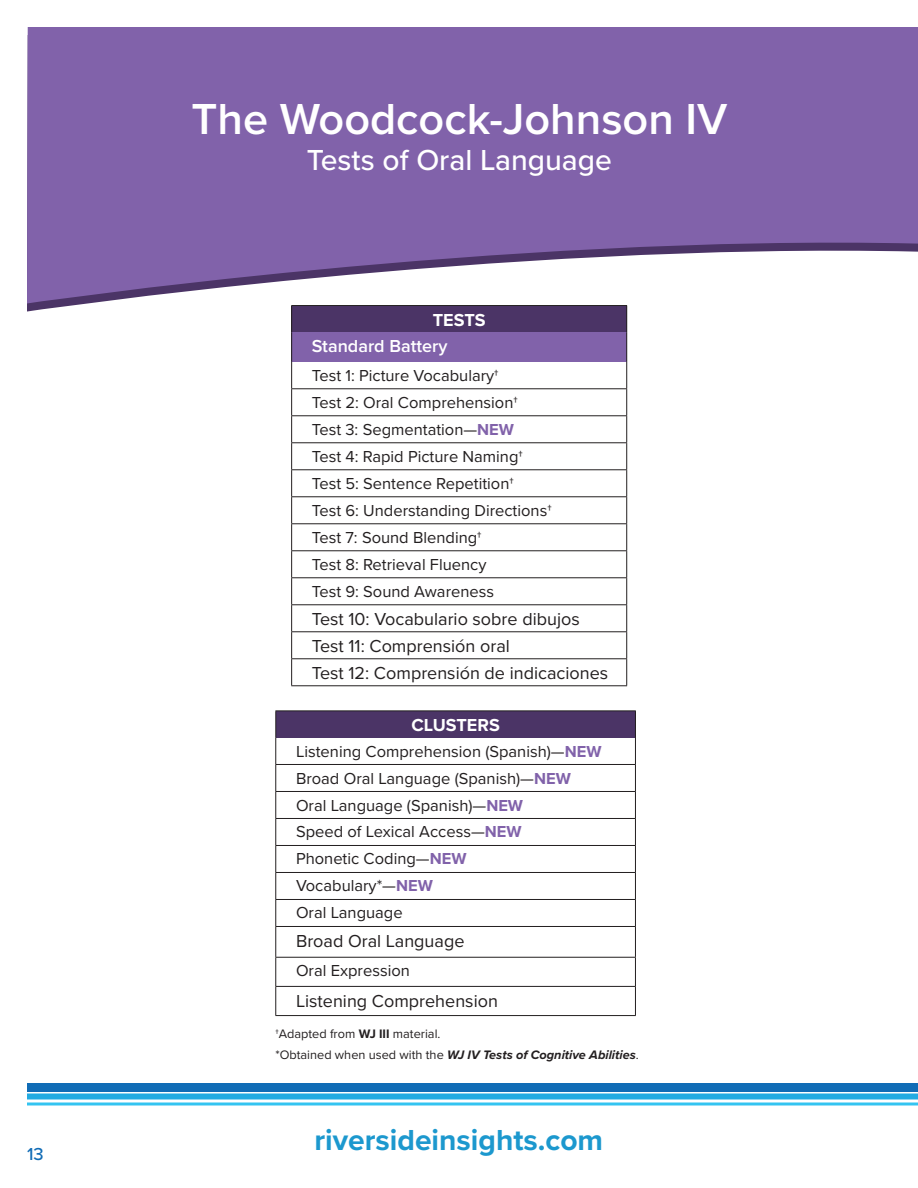
<style>
.page{position:relative;width:918px;height:1188px;background:#fff}
.page>*{position:absolute;margin:0;border:0;box-sizing:border-box;transform-origin:0 0}
.t1{font:600 45px "Proxima Nova";color:#fff}
.t2{font:700 30px "Proxima Nova";color:#1c98ce}
.t3{font:500 30px "Proxima Nova";color:#fff}
.t4{font:18px/27px "Proxima Nova";color:#231f20}
.t5{font:600 18px "Proxima Nova";color:#fff}
.t6{font:700 18px "Proxima Nova";color:#fff}
.t7{font:500 18px "Proxima Nova";color:#106cb6}
.t8{font:16.5px/27px "Proxima Nova";color:#231f20}
.t9{font:12.75px/21px "Proxima Nova";color:#231f20}
.s1{font-weight:700;color:#8162aa}
.s2{font-weight:700}
.s3{font-weight:700;font-style:italic}
</style>
<div class="page">
<div style="left:27px;top:1083px;width:891px;height:9px;background:#106cb6"></div>
<div style="left:27px;top:1094px;width:891px;height:6px;background:#22abe2"></div>
<svg style="left:27px;top:1102px;width:891px;height:4px"></svg>
<svg style="left:27px;top:27px;width:891px;height:278px;fill:#8162aa"></svg>
<div style="left:292px;top:306px;width:335px;height:27px;background:#4b3466"></div>
<div style="left:292px;top:333px;width:335px;height:29px;background:#8162aa"></div>
<hr style="left:291px;top:305px;width:336px;height:1px;background:#231f20">
<hr style="left:291px;top:388px;width:336px;height:1px;background:#231f20">
<hr style="left:291px;top:415px;width:336px;height:1px;background:#231f20">
<hr style="left:291px;top:442px;width:336px;height:1px;background:#231f20">
<hr style="left:291px;top:469px;width:336px;height:1px;background:#231f20">
<hr style="left:291px;top:496px;width:336px;height:1px;background:#231f20">
<hr style="left:291px;top:523px;width:336px;height:1px;background:#231f20">
<hr style="left:291px;top:550px;width:336px;height:1px;background:#231f20">
<hr style="left:291px;top:577px;width:336px;height:1px;background:#231f20">
<hr style="left:291px;top:604px;width:336px;height:1px;background:#231f20">
<hr style="left:291px;top:631px;width:336px;height:1px;background:#231f20">
<hr style="left:291px;top:658px;width:336px;height:1px;background:#231f20">
<svg style="left:626px;top:306px;width:1px;height:379px"></svg>
<hr style="left:291px;top:685px;width:336px;height:1px;background:#231f20">
<svg style="left:291px;top:306px;width:1px;height:379px"></svg>
<div style="left:276px;top:711px;width:359px;height:27px;background:#4b3466"></div>
<hr style="left:275px;top:710px;width:361px;height:1px;background:#231f20">
<hr style="left:275px;top:764px;width:361px;height:1px;background:#231f20">
<hr style="left:275px;top:791px;width:361px;height:1px;background:#231f20">
<hr style="left:275px;top:818px;width:361px;height:1px;background:#231f20">
<hr style="left:275px;top:845px;width:361px;height:1px;background:#231f20">
<hr style="left:275px;top:872px;width:361px;height:1px;background:#231f20">
<hr style="left:275px;top:899px;width:361px;height:1px;background:#231f20">
<svg style="left:275px;top:711px;width:1px;height:215px"></svg>
<svg style="left:635px;top:711px;width:1px;height:215px"></svg>
<hr style="left:275px;top:926px;width:361px;height:1px;background:#231f20">
<hr style="left:275px;top:927px;width:1px;height:30px;background:#231f20">
<hr style="left:635px;top:927px;width:1px;height:30px;background:#231f20">
<hr style="left:275px;top:957px;width:361px;height:1px;background:#231f20">
<hr style="left:275px;top:986px;width:361px;height:1px;background:#231f20">
<svg style="left:275px;top:958px;width:1px;height:57px"></svg>
<svg style="left:635px;top:958px;width:1px;height:57px"></svg>
<hr style="left:275px;top:1015px;width:361px;height:1px;background:#231f20">
<p class="t7" style="left:27px;top:1141px;width:18px">13</p>
<h1 class="t1" style="left:192px;top:86px;width:537px">The Woodcock-Johnson IV</h1>
<h2 class="t3" style="left:307px;top:138px;width:307px">Tests of Oral Language</h2>
<p class="t6" style="left:433px;top:306px;width:54px">TESTS</p>
<p class="t5" style="left:312px;top:333px;width:137px">Standard Battery</p>
<p class="t8" style="left:312px;top:361px;width:241px">Test 1: Picture Vocabulary†<br>Test 2: Oral Comprehension†<br>Test 3: Segmentation—<span class="s1">NEW<br></span>Test 4: Rapid Picture Naming†<br>Test 5: Sentence Repetition†<br>Test 6: Understanding Directions†<br>Test 7: Sound Blending†<br>Test 8: Retrieval Fluency<br>Test 9: Sound Awareness</p>
<p class="t4" style="left:312px;top:605px;width:298px">Test 10: Vocabulario sobre dibujos<br>Test 11: Comprensión oral<br>Test 12: Comprensión de indicaciones</p>
<p class="t6" style="left:411px;top:712px;width:90px">CLUSTERS</p>
<p class="t8" style="left:296px;top:737px;width:307px">Listening Comprehension (Spanish)—<span class="s1">NEW<br></span>Broad Oral Language (Spanish)—<span class="s1">NEW<br></span>Oral Language (Spanish)—<span class="s1">NEW<br></span>Speed of Lexical Access—<span class="s1">NEW<br></span>Phonetic Coding—<span class="s1">NEW<br></span>Vocabulary*—<span class="s1">NEW<br></span>Oral Language</p>
<p class="t4" style="left:296px;top:926px;width:170px">Broad Oral Language</p>
<p class="t8" style="left:296px;top:957px;width:115px">Oral Expression</p>
<p class="t4" style="left:296px;top:986px;width:203px">Listening Comprehension</p>
<p class="t9" style="left:275px;top:1023px;width:365px">†Adapted from <span class="s2">WJ III</span> material.<br>*Obtained when used with the <span class="s3">WJ IV Tests of Cognitive Abilities</span>.</p>
<h2 class="t2" style="left:314px;top:1117px;width:290px">riversideinsights.com</h2>
</div>
